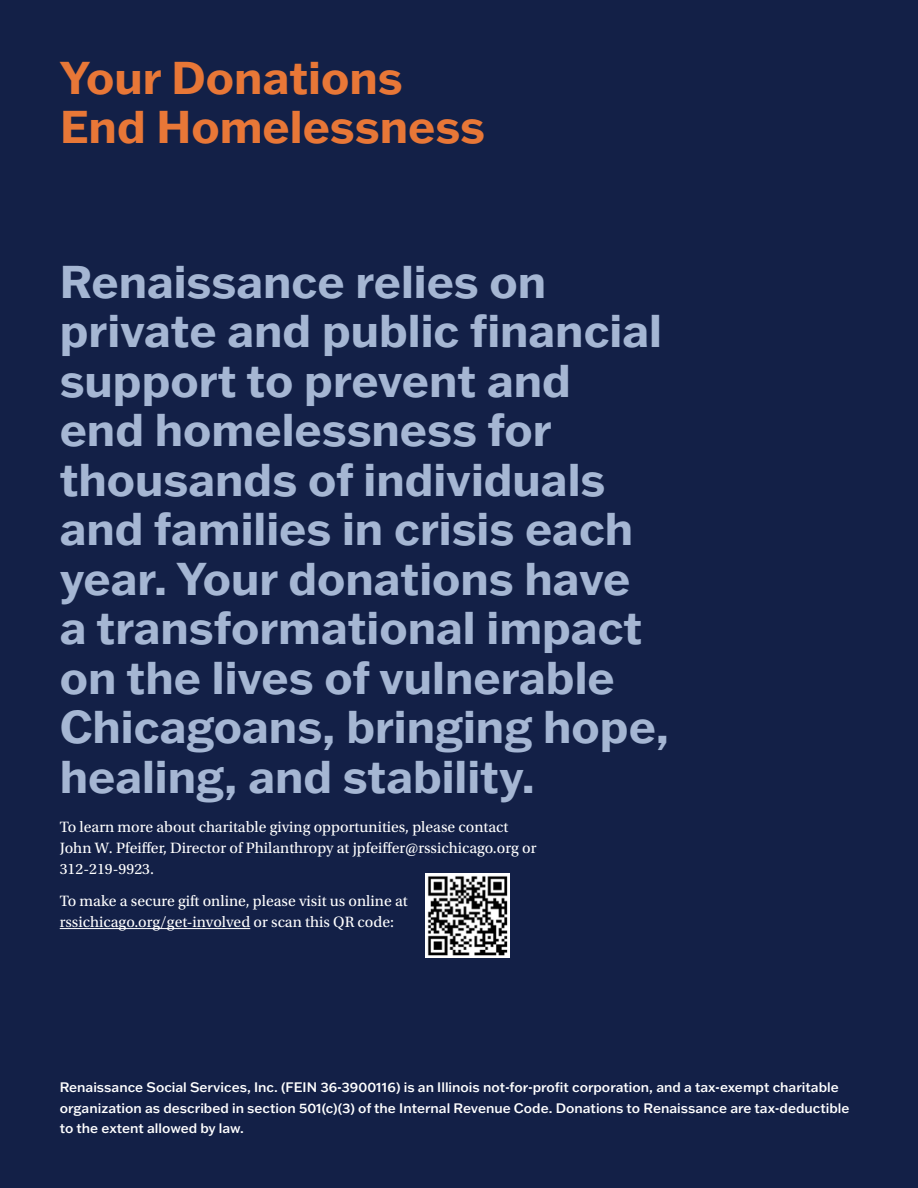
<style>
.page{position:relative;width:918px;height:1188px;background:#132047}
.page>*{position:absolute;margin:0;border:0;box-sizing:border-box;transform-origin:0 0}
.t1{font:700 45px/49.5px "Franklin Gothic ATF";color:#a5b6d3}
.t2{font:700 45px/49.5px "Franklin Gothic ATF";color:#e87737}
.Letter{font:15.75px/21px "Utopia Std";color:#fff}
.Body{font:500 13.5px/20.2px "Franklin Gothic ATF";color:#fff}
</style>
<div class="page">
<img style="left:425px;top:874px;width:84px;height:84px">
<hr style="left:60px;top:928px;width:190px;height:1px;background:#fff">
<p class="t2" style="left:60px;top:52px;width:427px">Your Donations<br>End Homelessness</p>
<p class="t1" style="left:60px;top:256px;width:611px">Renaissance relies on private and public financial support to prevent and<br>end homelessness for thousands of individuals and families in crisis each year. Your donations have<br>a transformational impact on the lives of vulnerable<br>Chicagoans, bringing hope, healing, and stability.</p>
<p class="Letter" style="left:60px;top:816px;width:478px">To learn more about charitable giving opportunities, please contact<br>John W. Pfeiffer, Director of Philanthropy at jpfeiffer@rssichicago.org or<br>312-219-9923.</p>
<p class="Letter" style="left:60px;top:891px;width:349px">To make a secure gift online, please visit us online at rssichicago.org/get-involved or scan this QR code:</p>
<p class="Body" style="left:60px;top:1077px;width:791px">Renaissance Social Services, Inc. (FEIN 36-3900116) is an Illinois not-for-profit corporation, and a tax-exempt charitable organization as described in section 501(c)(3) of the Internal Revenue Code. Donations to Renaissance are tax-deductible to the extent allowed by law.</p>
</div>
